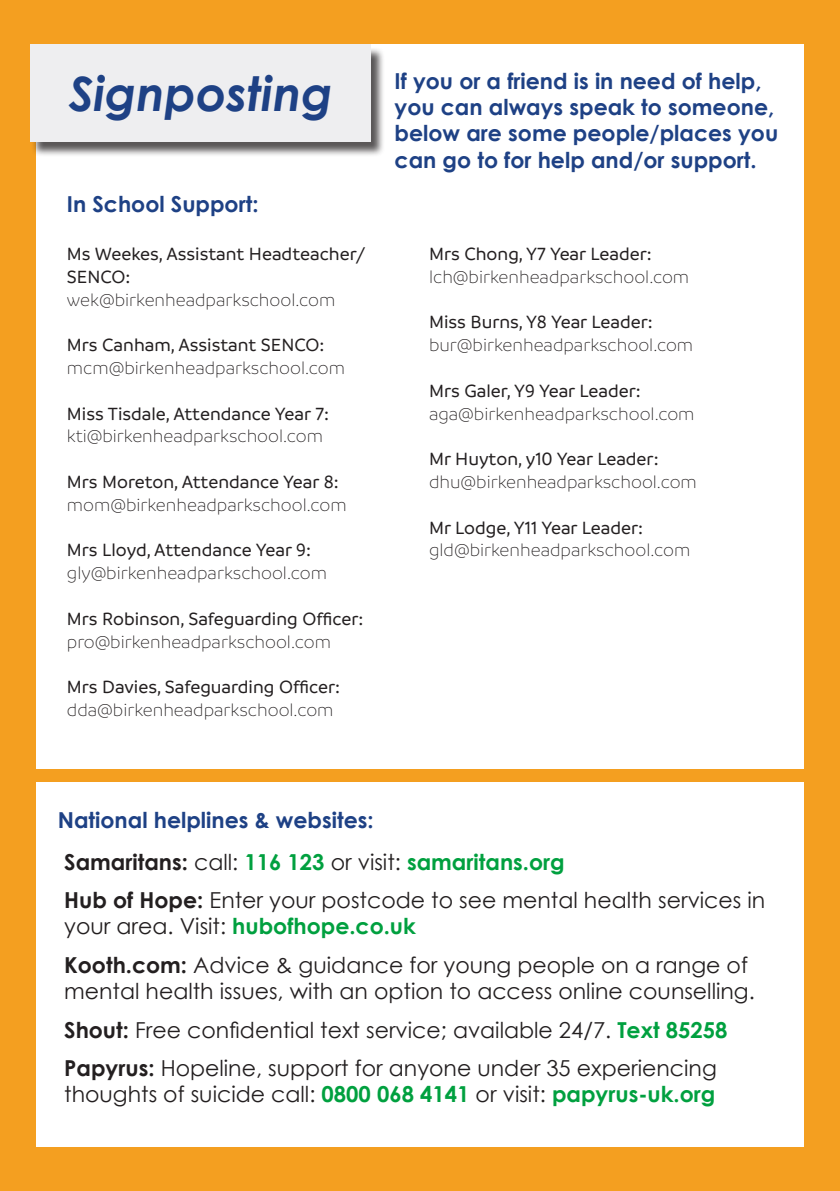
<style>
.page{position:relative;width:840px;height:1191px;background:#fff}
.page>*{position:absolute;margin:0;border:0;box-sizing:border-box;transform-origin:0 0}
.t1{font:italic 700 47.4px "Century Gothic";color:#1e4185}
.t2{font:22px/26.4px "Century Gothic";color:#231f20}
.t3{font:700 22px/26.4px "Century Gothic";color:#1e4185}
.t4{font:700 22px "Century Gothic";color:#00a03f}
.t5{font:300 19px "Branding";color:#231f20}
.t6{font:500 19px/22.8px "Branding";color:#231f20}
.s1{color:#231f20}
.s2{font-weight:400;color:#231f20}
.s3{font-weight:700}
.s4{font-weight:700;color:#00a03f}
</style>
<div class="page">
<div style="left:0;top:0;width:839px;height:1191px;background:#f49f20"></div>
<div style="left:36px;top:44px;width:767px;height:724px;background:#fff"></div>
<div style="left:31px;top:47px;width:354px;height:111px;background:#231f20;opacity:.75"></div>
<div style="left:30px;top:44px;width:340px;height:97px;background:#eeeef0"></div>
<div style="left:36px;top:782px;width:767px;height:365px;background:#fff"></div>
<p class="t1" style="left:69px;top:58px;width:265px">Signposting</p>
<p class="t3" style="left:394px;top:66px;width:385px">If you or a friend is in need of help, you can always speak to someone, below are some people/places you can go to for help and/or support.</p>
<p class="t3" style="left:67px;top:190px;width:193px">In School Support:</p>
<p class="t6" style="left:67px;top:242px;width:300px">Ms Weekes, Assistant Headteacher/<br>SENCO:</p>
<p class="t5" style="left:67px;top:290px;width:270px">wek@birkenheadparkschool.com</p>
<p class="t6" style="left:67px;top:334px;width:259px">Mrs Canham, Assistant SENCO:</p>
<p class="t5" style="left:67px;top:358px;width:279px">mcm@birkenheadparkschool.com</p>
<p class="t6" style="left:67px;top:402px;width:263px">Miss Tisdale, Attendance Year 7:</p>
<p class="t5" style="left:67px;top:426px;width:257px">kti@birkenheadparkschool.com</p>
<p class="t6" style="left:67px;top:470px;width:273px">Mrs Moreton, Attendance Year 8:</p>
<p class="t5" style="left:67px;top:495px;width:281px">mom@birkenheadparkschool.com</p>
<p class="t6" style="left:67px;top:539px;width:245px">Mrs Lloyd, Attendance Year 9:</p>
<p class="t5" style="left:67px;top:563px;width:261px">gly@birkenheadparkschool.com</p>
<p class="t6" style="left:67px;top:607px;width:298px">Mrs Robinson, Safeguarding Officer:</p>
<p class="t5" style="left:67px;top:632px;width:265px">pro@birkenheadparkschool.com</p>
<p class="t6" style="left:67px;top:676px;width:274px">Mrs Davies, Safeguarding Officer:</p>
<p class="t5" style="left:67px;top:700px;width:268px">dda@birkenheadparkschool.com</p>
<p class="t6" style="left:429px;top:242px;width:224px">Mrs Chong, Y7 Year Leader:</p>
<p class="t5" style="left:429px;top:267px;width:261px">lch@birkenheadparkschool.com</p>
<p class="t6" style="left:429px;top:311px;width:225px">Miss Burns, Y8 Year Leader:</p>
<p class="t5" style="left:429px;top:335px;width:265px">bur@birkenheadparkschool.com</p>
<p class="t6" style="left:429px;top:379px;width:213px">Mrs Galer, Y9 Year Leader:</p>
<p class="t5" style="left:429px;top:404px;width:267px">aga@birkenheadparkschool.com</p>
<p class="t6" style="left:429px;top:448px;width:231px">Mr Huyton, y10 Year Leader:</p>
<p class="t5" style="left:429px;top:472px;width:269px">dhu@birkenheadparkschool.com</p>
<p class="t6" style="left:429px;top:516px;width:215px">Mr Lodge, Y11 Year Leader:</p>
<p class="t5" style="left:429px;top:540px;width:262px">gld@birkenheadparkschool.com</p>
<p class="t3" style="left:58px;top:805px;width:317px">National helplines &amp; websites:</p>
<p class="t4" style="left:64px;top:845px;width:501px"><span class="s1">Samaritans:</span> <span class="s2">call:</span> 116 123 <span class="s2">or visit:</span> samaritans.org</p>
<p class="t2" style="left:64px;top:886px;width:702px"><span class="s3">Hub of Hope:</span> Enter your postcode to see mental health services in your area. Visit: <span class="s4">hubofhope.co.uk</span></p>
<p class="t2" style="left:64px;top:951px;width:691px"><span class="s3">Kooth.com:</span> Advice &amp; guidance for young people on a range of mental health issues, with an option to access online counselling.</p>
<p class="t2" style="left:64px;top:1016px;width:664px"><span class="s3">Shout:</span> Free confidential text service; available 24/7. <span class="s4">Text 85258</span></p>
<p class="t2" style="left:64px;top:1054px;width:653px"><span class="s3">Papyrus:</span> Hopeline, support for anyone under 35 experiencing thoughts of suicide call: <span class="s4">0800 068 4141</span> or visit: <span class="s4">papyrus-uk.org</span></p>
</div>
